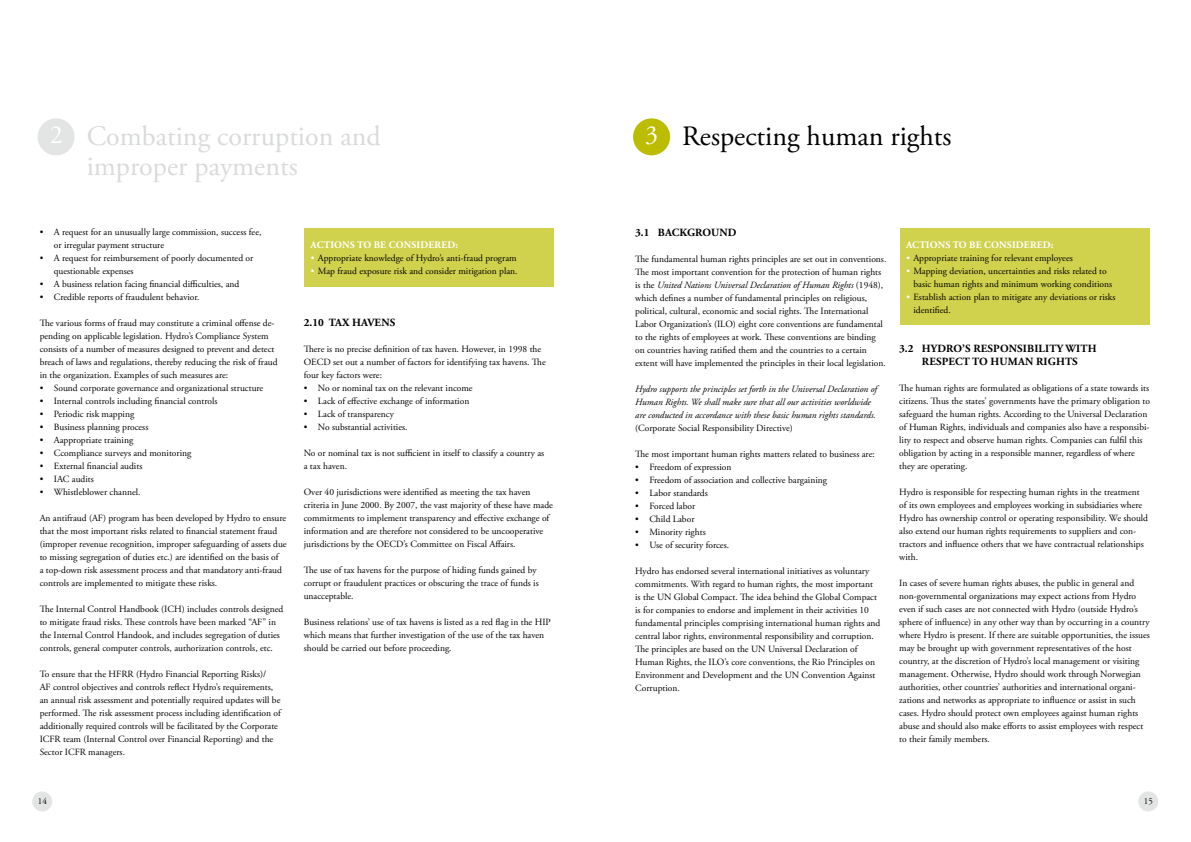
<style>
.page{position:relative;width:1191px;height:842px;background:#fff}
.page>*{position:absolute;margin:0;border:0;box-sizing:border-box;transform-origin:0 0}
.t1{font:28px/30px "Adobe Garamond Pro";color:#d9dadb}
.t2{font:28px "Adobe Garamond Pro";color:#000}
.t3{font:700 11px "Adobe Garamond Pro";letter-spacing:.015em;color:#000}
.t4{font:700 10px "Adobe Garamond Pro";letter-spacing:.015em;color:#fff}
.t5{font:9.5px/13px "Adobe Garamond Pro";color:#000}
.t6{font:italic 9.5px/13px "Adobe Garamond Pro";color:#000}
.t7{font:9px "Adobe Garamond Pro";color:#000}
.s1{font-size:26px;color:#fff}
.s2{color:#fff}
.s3{font-style:italic}
</style>
<div class="page">
<div style="left:38px;top:118px;width:37px;height:37px;background:#e3e4e4;border-radius:50%"></div>
<div style="left:633px;top:118px;width:37px;height:37px;background:#bcbd00;border-radius:50%"></div>
<div style="left:32px;top:791px;width:20px;height:20px;background:#e3e4e4;border-radius:50%"></div>
<div style="left:1138px;top:791px;width:20px;height:20px;background:#e3e4e4;border-radius:50%"></div>
<div style="left:900px;top:228px;width:249px;height:96px;background:#d0d14d"></div>
<div style="left:305px;top:229px;width:249px;height:58px;background:#d0d14d"></div>
<h1 class="t1" style="left:87px;top:122px;width:295px;text-indent:-37px"><span class="s1">2</span> Combating corruption and improper payments</h1>
<h1 class="t2" style="left:645px;top:119px;width:308px"><span class="s1">3</span> Respecting human rights</h1>
<p class="t5" style="left:54px;top:226px;width:209px;text-indent:-14px">• A request for an unusually large commission, success fee, or irregular payment structure</p>
<p class="t5" style="left:54px;top:252px;width:201px;text-indent:-14px">• A request for reimbursement of poorly documented or questionable expenses</p>
<p class="t5" style="left:40px;top:278px;width:201px">• A business relation facing financial difficulties, and</p>
<p class="t5" style="left:40px;top:291px;width:161px">• Credible reports of fraudulent behavior.</p>
<p class="t5" style="left:40px;top:317px;width:239px">The various forms of fraud may constitute a criminal offense de&shy;pending on applicable legislation. Hydro’s Compliance System consists of a number of measures designed to prevent and detect breach of laws and regulations, thereby reducing the risk of fraud in the organization. Examples of such measures are:</p>
<p class="t5" style="left:40px;top:382px;width:225px">• Sound corporate governance and organizational structure</p>
<p class="t5" style="left:40px;top:395px;width:179px">• Internal controls including financial controls</p>
<p class="t5" style="left:40px;top:408px;width:96px">• Periodic risk mapping</p>
<p class="t5" style="left:40px;top:421px;width:110px">• Business planning process</p>
<p class="t5" style="left:40px;top:434px;width:95px">• Aappropriate training</p>
<p class="t5" style="left:40px;top:447px;width:153px">• Ccompliance surveys and monitoring</p>
<p class="t5" style="left:40px;top:460px;width:104px">• External financial audits</p>
<p class="t5" style="left:40px;top:473px;width:56px">• IAC audits</p>
<p class="t5" style="left:40px;top:486px;width:102px">• Whistleblower channel.</p>
<p class="t5" style="left:40px;top:512px;width:248px">An antifraud (AF) program has been developed by Hydro to ensure that the most important risks related to financial statement fraud (improper revenue recognition, improper safeguarding of assets due to missing segregation of duties etc.) are identified on the basis of<br>a top-down risk assessment process and that mandatory anti-fraud controls are implemented to mitigate these risks.</p>
<p class="t5" style="left:40px;top:603px;width:245px">The Internal Control Handbook (ICH) includes controls designed to mitigate fraud risks. These controls have been marked “AF” in the Internal Control Handook, and includes segregation of duties controls, general computer controls, authorization controls, etc.</p>
<p class="t5" style="left:40px;top:668px;width:243px">To ensure that the HFRR (Hydro Financial Reporting Risks)/<br>AF control objectives and controls reflect Hydro’s requirements, an annual risk assessment and potentially required updates will be performed. The risk assessment process including identification of additionally required controls will be facilitated by the Corporate ICFR team (Internal Control over Financial Reporting) and the Sector ICFR managers.</p>
<p class="t4" style="left:311px;top:239px;width:7px">ACTI</p>
<p class="t4" style="left:334px;top:239px;width:125px">ONS TO BE CONSIDERED:</p>
<p class="t5" style="left:311px;top:252px;width:207px"><span class="s2">•</span> Appropriate knowledge of Hydro’s anti-fraud program</p>
<p class="t5" style="left:311px;top:265px;width:208px"><span class="s2">•</span> Map fraud exposure risk and consider mitigation plan.</p>
<p class="t3" style="left:304px;top:316px;width:91px">2.10 TAX HAVENS</p>
<p class="t5" style="left:304px;top:343px;width:243px">There is no precise definition of tax haven. However, in 1998 the<br>OECD set out a number of factors for identifying tax havens. The four key factors were:</p>
<p class="t5" style="left:304px;top:382px;width:170px">• No or nominal tax on the relevant income</p>
<p class="t5" style="left:304px;top:395px;width:167px">• Lack of effective exchange of information</p>
<p class="t5" style="left:304px;top:408px;width:92px">• Lack of transparency</p>
<p class="t5" style="left:304px;top:421px;width:105px">• No substantial activities.</p>
<p class="t5" style="left:304px;top:447px;width:242px">No or nominal tax is not sufficient in itself to classify a country as a tax haven.</p>
<p class="t5" style="left:304px;top:486px;width:251px">Over 40 jurisdictions were identified as meeting the tax haven criteria in June 2000. By 2007, the vast majority of these have made commitments to implement transparency and effective exchange of information and are therefore not considered to be uncooperative jurisdictions by the OECD’s Committee on Fiscal Affairs.</p>
<p class="t5" style="left:304px;top:564px;width:236px">The use of tax havens for the purpose of hiding funds gained by corrupt or fraudulent practices or obscuring the trace of funds is unacceptable.</p>
<p class="t5" style="left:304px;top:616px;width:248px">Business relations’ use of tax havens is listed as a red flag in the HIP which means that further investigation of the use of the tax haven should be carried out before proceeding.</p>
<p class="t3" style="left:635px;top:226px;width:103px">3.1 BACKGROUND</p>
<p class="t5" style="left:635px;top:253px;width:253px">The fundamental human rights principles are set out in conventions.<br>The most important convention for the protection of human rights is the <span class="s3">United Nations Universal Declaration of Human Rights</span> (1948), which defines a number of fundamental principles on religious, political, cultural, economic and social rights. The International Labor Organization’s (ILO) eight core conventions are fundamental to the rights of employees at work. These conventions are binding on countries having ratified them and the countries to a certain extent will have implemented the principles in their local legislation.</p>
<p class="t6" style="left:635px;top:383px;width:243px">Hydro supports the principles set forth in the Universal Declaration of<br>Human Rights. We shall make sure that all our activities worldwide are conducted in accordance with these basic human rights standards.</p>
<p class="t5" style="left:635px;top:422px;width:159px">(Corporate Social Responsibility Directive)</p>
<p class="t5" style="left:635px;top:448px;width:241px">The most important human rights matters related to business are:</p>
<p class="t5" style="left:635px;top:461px;width:98px">• Freedom of expression</p>
<p class="t5" style="left:635px;top:474px;width:193px">• Freedom of association and collective bargaining</p>
<p class="t5" style="left:635px;top:487px;width:74px">• Labor standards</p>
<p class="t5" style="left:635px;top:500px;width:62px">• Forced labor</p>
<p class="t5" style="left:635px;top:513px;width:61px">• Child Labor</p>
<p class="t5" style="left:635px;top:526px;width:72px">• Minority rights</p>
<p class="t5" style="left:635px;top:539px;width:95px">• Use of security forces.</p>
<p class="t5" style="left:635px;top:565px;width:247px">Hydro has endorsed several international initiatives as voluntary commitments. With regard to human rights, the most important is the UN Global Compact. The idea behind the Global Compact is for companies to endorse and implement in their activities 10 fundamental principles comprising international human rights and central labor rights, environmental responsibility and corruption.<br>The principles are based on the UN Universal Declaration of Human Rights, the ILO’s core conventions, the Rio Principles on Environment and Development and the UN Convention Against Corruption.</p>
<p class="t4" style="left:906px;top:239px;width:7px">ACTI</p>
<p class="t4" style="left:929px;top:239px;width:125px">ONS TO BE CONSIDERED:</p>
<p class="t5" style="left:906px;top:252px;width:168px"><span class="s2">•</span> Appropriate training for relevant employees</p>
<p class="t5" style="left:913px;top:265px;width:200px;text-indent:-7px"><span class="s2">•</span> Mapping deviation, uncertainties and risks related to basic human rights and minimum working conditions</p>
<p class="t5" style="left:913px;top:291px;width:204px;text-indent:-7px"><span class="s2">•</span> Establish action plan to mitigate any deviations or risks identified.</p>
<p class="t3" style="left:899px;top:342px;width:24px">3.2 HY</p>
<p class="t3" style="left:937px;top:342px;width:86px">DRO’S RESPONSIBI</p>
<p class="t3" style="left:1038px;top:342px;width:14px">LITY</p>
<p class="t3" style="left:1065px;top:342px;width:9px">WIT</p>
<p class="t3" style="left:1087px;top:342px;width:10px">H</p>
<p class="t3" style="left:899px;top:355px;width:17px">R</p>
<p class="t3" style="left:929px;top:355px;width:143px">ESPECT TO HUMAN RI GHTS</p>
<p class="t5" style="left:899px;top:382px;width:252px">The human rights are formulated as obligations of a state towards its citizens. Thus the states’ governments have the primary obligation to safeguard the human rights. According to the Universal Declaration of Human Rights, individuals and companies also have a responsibi&shy;lity to respect and observe human rights. Companies can fulfil this obligation by acting in a responsible manner, regardless of where they are operating.</p>
<p class="t5" style="left:899px;top:486px;width:250px">Hydro is responsible for respecting human rights in the treatment of its own employees and employees working in subsidiaries where Hydro has ownership control or operating responsibility. We should also extend our human rights requirements to suppliers and con&shy;tractors and influence others that we have contractual relationships with.</p>
<p class="t5" style="left:899px;top:577px;width:252px">In cases of severe human rights abuses, the public in general and non-governmental organizations may expect actions from Hydro even if such cases are not connected with Hydro (outside Hydro’s sphere of influence) in any other way than by occurring in a country where Hydro is present. If there are suitable opportunities, the issues may be brought up with government representatives of the host country, at the discretion of Hydro’s local management or visiting management. Otherwise, Hydro should work through Norwegian authorities, other countries’ authorities and international organi&shy;zations and networks as appropriate to influence or assist in such cases. Hydro should protect own employees against human rights abuse and should also make efforts to assist employees with respect to their family members.</p>
<p class="t7" style="left:38px;top:796px;width:10px">14</p>
<p class="t7" style="left:1143px;top:796px;width:10px">15</p>
</div>
